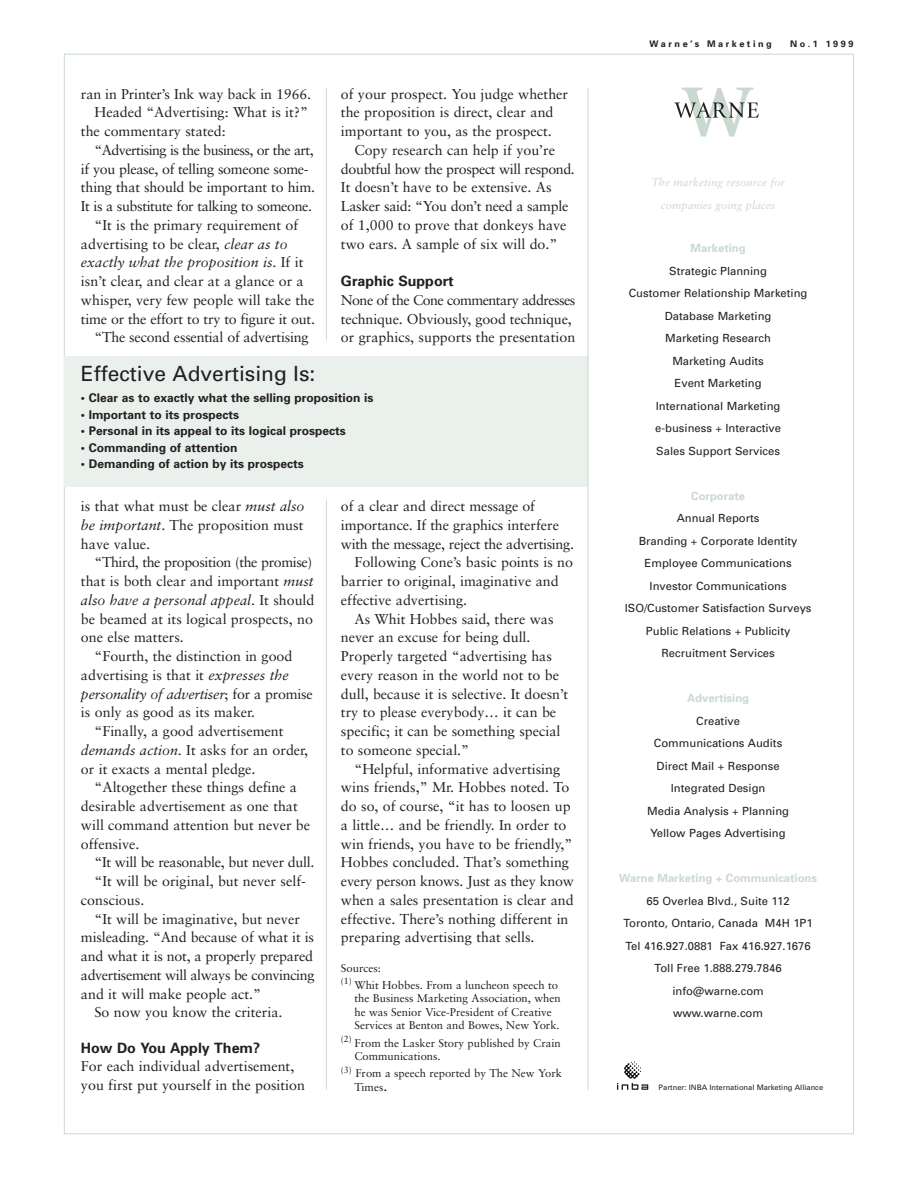
<style>
.page{position:relative;width:918px;height:1188px;background:#fff}
.page>*{position:absolute;margin:0;border:0;box-sizing:border-box;transform-origin:0 0}
.t1{font:21px "Univers";color:#231f20}
.t2{font:14.25px/18.8px "Sabon";color:#231f20}
.t3{font:14.25px "Sabon";letter-spacing:-.03em;color:#231f20}
.t4{font:14.25px "Sabon";letter-spacing:-.02em;color:#231f20}
.t5{font:italic 14.25px "Sabon";color:#231f20}
.t6{font:14.25px "Sabon";letter-spacing:-.04em;color:#231f20}
.t7{font:700 14.25px "Univers";color:#231f20}
.t8{font:700 12px "Univers";color:#231f20}
.t9{font:11.25px/22.5px "Univers";color:#231f20;text-align:center}
.t10{font:11.25px/13.5px "Sabon";color:#231f20}
.t11{font:700 11.25px "Univers";color:#cad9d0}
.t12{font:italic 11.25px/23.1px "Sabon";color:#cad9d0;text-align:center}
.t13{font:700 9.15px "Univers";letter-spacing:.28em;color:#231f20}
.t14{font:7.5px "Univers";color:#231f20}
.s1{font-style:italic}
.s2{font-style:normal}
.s3{font-size:14.25px}
</style>
<div class="page">
<svg style="left:674px;top:88px;width:85px;height:49px"></svg>
<svg style="left:617px;top:1061px;width:31px;height:29px"></svg>
<div style="left:64px;top:356px;width:524px;height:131px;background:#eaf1ed"></div>
<hr style="left:326px;top:88px;width:1px;height:253px;background:#cad9d0">
<hr style="left:326px;top:500px;width:1px;height:590px;background:#cad9d0">
<hr style="left:588px;top:88px;width:1px;height:1002px;background:#cad9d0">
<p class="t2" style="left:81px;top:86px;width:232px">ran in Printer’s Ink way back in 1966.</p>
<p class="t2" style="left:95px;top:104px;width:215px">Headed “Advertising: What is it?”</p>
<p class="t2" style="left:81px;top:123px;width:146px">the commentary stated:</p>
<p class="t6" style="left:95px;top:144px;width:221px">“Advertising is the business, or the art,</p>
<p class="t4" style="left:81px;top:163px;width:229px">if you please, of telling someone some-</p>
<p class="t2" style="left:81px;top:179px;width:236px">thing that should be important to him.</p>
<p class="t3" style="left:81px;top:200px;width:233px">It is a substitute for talking to someone.</p>
<p class="t2" style="left:95px;top:217px;width:205px">“It is the primary requirement of</p>
<p class="t2" style="left:81px;top:236px;width:208px">advertising to be clear, <span class="s1">clear as to</span></p>
<p class="t5" style="left:81px;top:257px;width:224px">exactly what the proposition is<span class="s2">. If it</span></p>
<p class="t2" style="left:81px;top:273px;width:224px">isn’t clear, and clear at a glance or a</p>
<p class="t2" style="left:81px;top:292px;width:235px">whisper, very few people will take the</p>
<p class="t2" style="left:81px;top:311px;width:236px">time or the effort to try to figure it out.</p>
<p class="t2" style="left:95px;top:329px;width:216px">“The second essential of advertising</p>
<p class="t2" style="left:341px;top:86px;width:229px">of your prospect. You judge whether the proposition is direct, clear and important to you, as the prospect.</p>
<p class="t2" style="left:341px;top:142px;width:235px;text-indent:14px">Copy research can help if you’re doubtful how the prospect will respond.<br>It doesn’t have to be extensive. As Lasker said: “You don’t need a sample of 1,000 to prove that donkeys have two ears. A sample of six will do.”</p>
<p class="t7" style="left:341px;top:276px;width:114px">Graphic Support</p>
<p class="t2" style="left:341px;top:292px;width:236px">None of the Cone commentary addresses technique. Obviously, good technique, or graphics, supports the presentation</p>
<h1 class="t1" style="left:81px;top:366px;width:236px">Effective Advertising Is:</h1>
<p class="t8" style="left:81px;top:394px;width:294px">• Clear as to exactly what the selling proposition is</p>
<p class="t8" style="left:81px;top:410px;width:160px">• Important to its prospects</p>
<p class="t8" style="left:81px;top:427px;width:266px">• Personal in its appeal to its logical prospects</p>
<p class="t8" style="left:81px;top:443px;width:158px">• Commanding of attention</p>
<p class="t8" style="left:81px;top:460px;width:224px">• Demanding of action by its prospects</p>
<p class="t2" style="left:81px;top:498px;width:225px;text-align:justify">is that what must be clear <span class="s1">must also be important</span>. The proposition must have value.</p>
<p class="t3" style="left:95px;top:557px;width:219px">“Third, the proposition (the promise)</p>
<p class="t2" style="left:81px;top:573px;width:234px">that is both clear and important <span class="s1">must</span></p>
<p class="t5" style="left:81px;top:594px;width:235px">also have a personal appeal<span class="s2">. It should</span></p>
<p class="t2" style="left:81px;top:611px;width:233px">be beamed at its logical prospects, no</p>
<p class="t2" style="left:81px;top:629px;width:104px">one else matters.</p>
<p class="t2" style="left:95px;top:648px;width:199px">“Fourth, the distinction in good</p>
<p class="t2" style="left:81px;top:667px;width:209px">advertising is that it <span class="s1">expresses the</span></p>
<p class="t5" style="left:81px;top:688px;width:233px">personality of advertiser<span class="s2">; for a promise</span></p>
<p class="t2" style="left:81px;top:704px;width:176px">is only as good as its maker.</p>
<p class="t2" style="left:95px;top:723px;width:191px">“Finally, a good advertisement</p>
<p class="t2" style="left:81px;top:742px;width:229px"><span class="s1">demands action</span>. It asks for an order,</p>
<p class="t2" style="left:81px;top:761px;width:176px">or it exacts a mental pledge.</p>
<p class="t2" style="left:95px;top:779px;width:204px">“Altogether these things define a</p>
<p class="t2" style="left:81px;top:798px;width:218px">desirable advertisement as one that</p>
<p class="t2" style="left:81px;top:817px;width:231px">will command attention but never be</p>
<p class="t2" style="left:81px;top:836px;width:60px">offensive.</p>
<p class="t4" style="left:95px;top:857px;width:221px">“It will be reasonable, but never dull.</p>
<p class="t2" style="left:95px;top:873px;width:213px">“It will be original, but never self-</p>
<p class="t2" style="left:81px;top:892px;width:65px">conscious.</p>
<p class="t2" style="left:95px;top:911px;width:207px">“It will be imaginative, but never</p>
<p class="t2" style="left:81px;top:929px;width:235px">misleading. “And because of what it is</p>
<p class="t2" style="left:81px;top:948px;width:234px">and what it is not, a properly prepared</p>
<p class="t3" style="left:81px;top:969px;width:235px">advertisement will always be convincing</p>
<p class="t2" style="left:81px;top:986px;width:182px">and it will make people act.”</p>
<p class="t2" style="left:95px;top:1004px;width:190px">So now you know the criteria.</p>
<p class="t7" style="left:81px;top:1042px;width:181px">How Do You Apply Them?</p>
<p class="t2" style="left:81px;top:1058px;width:226px">For each individual advertisement, you first put yourself in the position</p>
<p class="t2" style="left:341px;top:498px;width:196px">of a clear and direct message of</p>
<p class="t2" style="left:341px;top:517px;width:220px">importance. If the graphics interfere</p>
<p class="t4" style="left:341px;top:538px;width:235px">with the message, reject the advertising.</p>
<p class="t2" style="left:354px;top:554px;width:220px">Following Cone’s basic points is no</p>
<p class="t2" style="left:341px;top:573px;width:219px">barrier to original, imaginative and</p>
<p class="t2" style="left:341px;top:592px;width:128px">effective advertising.</p>
<p class="t2" style="left:354px;top:611px;width:201px">As Whit Hobbes said, there was</p>
<p class="t2" style="left:341px;top:629px;width:191px">never an excuse for being dull.</p>
<p class="t2" style="left:341px;top:648px;width:212px">Properly targeted “advertising has</p>
<p class="t2" style="left:341px;top:667px;width:220px">every reason in the world not to be</p>
<p class="t2" style="left:341px;top:686px;width:229px">dull, because it is selective. It doesn’t</p>
<p class="t2" style="left:341px;top:704px;width:217px">try to please everybody… it can be</p>
<p class="t2" style="left:341px;top:723px;width:221px">specific; it can be something special</p>
<p class="t2" style="left:341px;top:742px;width:130px">to someone special.”</p>
<p class="t2" style="left:354px;top:761px;width:207px">“Helpful, informative advertising</p>
<p class="t2" style="left:341px;top:779px;width:230px">wins friends,” Mr. Hobbes noted. To</p>
<p class="t2" style="left:341px;top:798px;width:231px">do so, of course, “it has to loosen up</p>
<p class="t2" style="left:341px;top:817px;width:227px">a little… and be friendly. In order to</p>
<p class="t2" style="left:341px;top:836px;width:233px">win friends, you have to be friendly,”</p>
<p class="t2" style="left:341px;top:854px;width:230px">Hobbes concluded. That’s something</p>
<p class="t2" style="left:341px;top:873px;width:234px">every person knows. Just as they know</p>
<p class="t2" style="left:341px;top:892px;width:234px">when a sales presentation is clear and</p>
<p class="t2" style="left:341px;top:911px;width:229px">effective. There’s nothing different in</p>
<p class="t2" style="left:341px;top:929px;width:195px">preparing advertising that sells.</p>
<p class="t10" style="left:341px;top:960px;width:219px;line-height:17.2px">Sources:<br><sup>(1)</sup> Whit Hobbes. From a luncheon speech to</p>
<p class="t10" style="left:354px;top:993px;width:208px">the Business Marketing Association, when he was Senior Vice-President of Creative<br>Services at Benton and Bowes, New York.</p>
<p class="t10" style="left:354px;top:1037px;width:208px;text-indent:-14px"><sup>(2)</sup> From the Lasker Story published by Crain<br>Communications.</p>
<p class="t10" style="left:354px;top:1068px;width:209px;text-indent:-13px"><sup>(3)</sup> From a speech reported by The New York<br>Times<span class="s3">.</span></p>
<p class="t13" style="left:650px;top:40px;width:124px">Warne’s Marketing</p>
<p class="t13" style="left:790px;top:40px;width:65px">No.1 1999</p>
<p class="t12" style="left:651px;top:171px;width:135px">The marketing resource for companies going places</p>
<p class="t11" style="left:691px;top:244px;width:57px">Marketing</p>
<p class="t9" style="left:629px;top:261px;width:180px">Strategic Planning<br>Customer Relationship Marketing<br>Database Marketing<br>Marketing Research<br>Marketing Audits<br>Event Marketing<br>International Marketing e-business + Interactive<br>Sales Support Services</p>
<p class="t11" style="left:691px;top:492px;width:55px">Corporate</p>
<p class="t9" style="left:625px;top:508px;width:188px">Annual Reports<br>Branding + Corporate Identity<br>Employee Communications<br>Investor Communications<br>ISO/Customer Satisfaction Surveys<br>Public Relations + Publicity<br>Recruitment Services</p>
<p class="t11" style="left:687px;top:694px;width:63px">Advertising</p>
<p class="t9" style="left:647px;top:711px;width:143px">Creative<br>Communications Audits<br>Direct Mail + Response<br>Integrated Design<br>Media Analysis + Planning<br>Yellow Pages Advertising</p>
<p class="t11" style="left:619px;top:874px;width:199px">Warne Marketing + Communications</p>
<p class="t9" style="left:624px;top:891px;width:191px">65 Overlea Blvd., Suite 112<br>Toronto, Ontario, Canada M4H 1P1<br>Tel 416.927.0881 Fax 416.927.1676<br>Toll Free 1.888.279.7846 info@warne.com<br>www.warne.com</p>
<p class="t14" style="left:659px;top:1085px;width:166px">Partner: INBA International Marketing Alliance</p>
</div>
